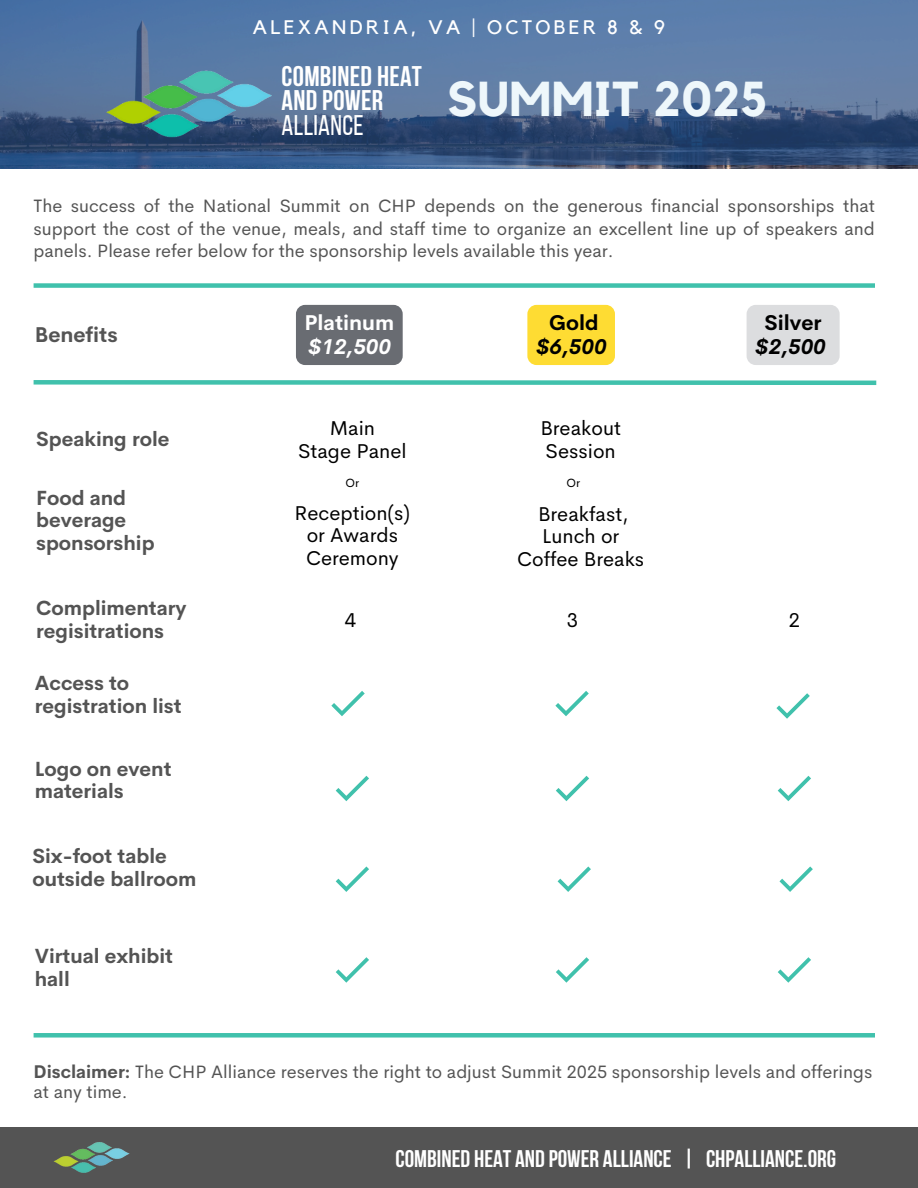
<style>
.page{position:relative;width:918px;height:1188px;background:#fff}
.page>*{position:absolute;margin:0;border:0;box-sizing:border-box;transform-origin:0 0}
.t1{font:700 48.9px "Kollektif";letter-spacing:.01em;color:#eef7fb}
.t2{font:700 28.35px/24.5px "Bebas Neue";letter-spacing:.01em;color:#fff}
.t3{font:700 24px "Bebas Neue";color:#fff}
.t4{font:700 21px/23.7px "Cerebri Sans";color:#fff}
.t5{font:700 21px/23.7px "Cerebri Sans";color:#000;text-align:center}
.t6{font:italic 700 21px/23.7px "Cerebri Sans";color:#000;text-align:center}
.t7{font:700 21px "Cerebri Sans";color:#545454}
.t8{font:700 20.1px/22.5px "Cerebri Sans";color:#545454}
.t9{font:20.1px/22.5px "Cerebri Sans";color:#000;text-align:center}
.t10{font:19.5px "Kollektif";letter-spacing:.17em;color:#fff}
.t11{font:18px/22.5px "Cerebri Sans";color:#545454;text-align:justify}
.t12{font:12px "Cerebri Sans";color:#000}
.s1{font-weight:400}
.s2{font-style:italic}
.s3{font-style:normal}
.s4{font-weight:700}
</style>
<div class="page">
<div style="left:0;top:1128px;width:918px;height:60px;background:#545454"></div>
<img style="left:53px;top:1142px;width:77px;height:31px">
<div style="left:34px;top:283px;width:841px;height:5px;background:#40c1ac"></div>
<div style="left:296px;top:305px;width:107px;height:60px;background:#696c72;border-radius:9px"></div>
<div style="left:527px;top:305px;width:88px;height:60px;background:#fedc33;border-radius:9px"></div>
<div style="left:747px;top:305px;width:93px;height:60px;background:#dcdddf;border-radius:9px"></div>
<svg style="left:33px;top:380px;width:844px;height:5px;background:#52c7b4"></svg>
<svg style="left:336px;top:957px;width:33px;height:26px"></svg>
<svg style="left:556px;top:957px;width:33px;height:26px"></svg>
<svg style="left:778px;top:957px;width:33px;height:26px"></svg>
<svg style="left:558px;top:866px;width:33px;height:26px"></svg>
<svg style="left:779px;top:866px;width:34px;height:26px"></svg>
<svg style="left:336px;top:776px;width:33px;height:25px"></svg>
<svg style="left:556px;top:776px;width:33px;height:25px"></svg>
<svg style="left:336px;top:866px;width:33px;height:26px"></svg>
<svg style="left:778px;top:776px;width:33px;height:25px"></svg>
<div style="left:34px;top:1033px;width:841px;height:5px;background:#40c1ac"></div>
<svg style="left:331px;top:691px;width:34px;height:25px"></svg>
<svg style="left:555px;top:691px;width:34px;height:25px"></svg>
<svg style="left:776px;top:693px;width:34px;height:26px"></svg>
<img style="left:0;top:165px;width:918px;height:4px">
<svg style="left:0;top:0;width:918px;height:165px;background:#4d6c97"></svg>
<img style="left:105px;top:63px;width:168px;height:83px">
<p class="t10" style="left:253px;top:18px;width:414px">ALEXANDRIA, VA | OCTOBER 8 &amp; 9</p>
<h4 class="t2" style="left:282px;top:67px;width:142px">COMBINED HEAT<br>AND POWER<br><span class="s1">ALLIANCE</span></h4>
<h1 class="t1" style="left:447px;top:77px;width:322px">SUMMIT 2025</h1>
<h3 class="t11" style="left:34px;top:195px;width:843px">The success of the National Summit on CHP depends on the generous financial sponsorships that support the cost of the venue, meals, and staff time to organize an excellent line up of speakers and panels. Please refer below for the sponsorship levels available this year.</h3>
<p class="t7" style="left:35px;top:321px;width:84px">Benefits</p>
<h1 class="t4" style="left:304px;top:311px;width:91px">Platinum <span class="s2">$12,500</span></h1>
<h6 class="t6" style="left:536px;top:311px;width:72px"><span class="s3">Gold </span>$6,500</h6>
<p class="t5" style="left:755px;top:311px;width:72px">Silver <span class="s2">$2,500</span></p>
<h4 class="t8" style="left:36px;top:428px;width:135px">Speaking role</h4>
<h4 class="t9" style="left:298px;top:417px;width:110px">Main<br>Stage Panel</h4>
<h4 class="t9" style="left:540px;top:417px;width:82px;text-align:left">Breakout<br>Session</h4>
<h5 class="t8" style="left:36px;top:486px;width:120px">Food and beverage sponsorship</h5>
<h4 class="t8" style="left:36px;top:597px;width:152px">Complimentary regisitrations</h4>
<h4 class="t8" style="left:35px;top:672px;width:148px">Access to registration list</h4>
<h5 class="t8" style="left:35px;top:757px;width:138px">Logo on event materials</h5>
<p class="t8" style="left:32px;top:845px;width:166px">Six-foot table outside ballroom</p>
<h4 class="t8" style="left:35px;top:945px;width:140px">Virtual exhibit hall</h4>
<p class="t12" style="left:346px;top:475px;width:15px">Or</p>
<p class="t12" style="left:567px;top:475px;width:15px">Or</p>
<h4 class="t9" style="left:295px;top:501px;width:117px">Reception(s) or Awards<br>Ceremony</h4>
<p class="t9" style="left:517px;top:502px;width:129px">Breakfast,<br>Lunch or<br>Coffee Breaks</p>
<p class="t9" style="left:345px;top:609px;width:13px">4</p>
<h5 class="t9" style="left:567px;top:609px;width:13px">3</h5>
<h5 class="t9" style="left:789px;top:609px;width:13px">2</h5>
<p class="t11" style="left:34px;top:1062px;width:840px;line-height:20.2px"><span class="s4">Disclaimer:</span> The CHP Alliance reserves the right to adjust Summit 2025 sponsorship levels and offerings at any time.</p>
<p class="t3" style="left:395px;top:1149px;width:442px">COMBINED HEAT AND POWER ALLIANCE | CHPALLIANCE.ORG</p>
</div>
